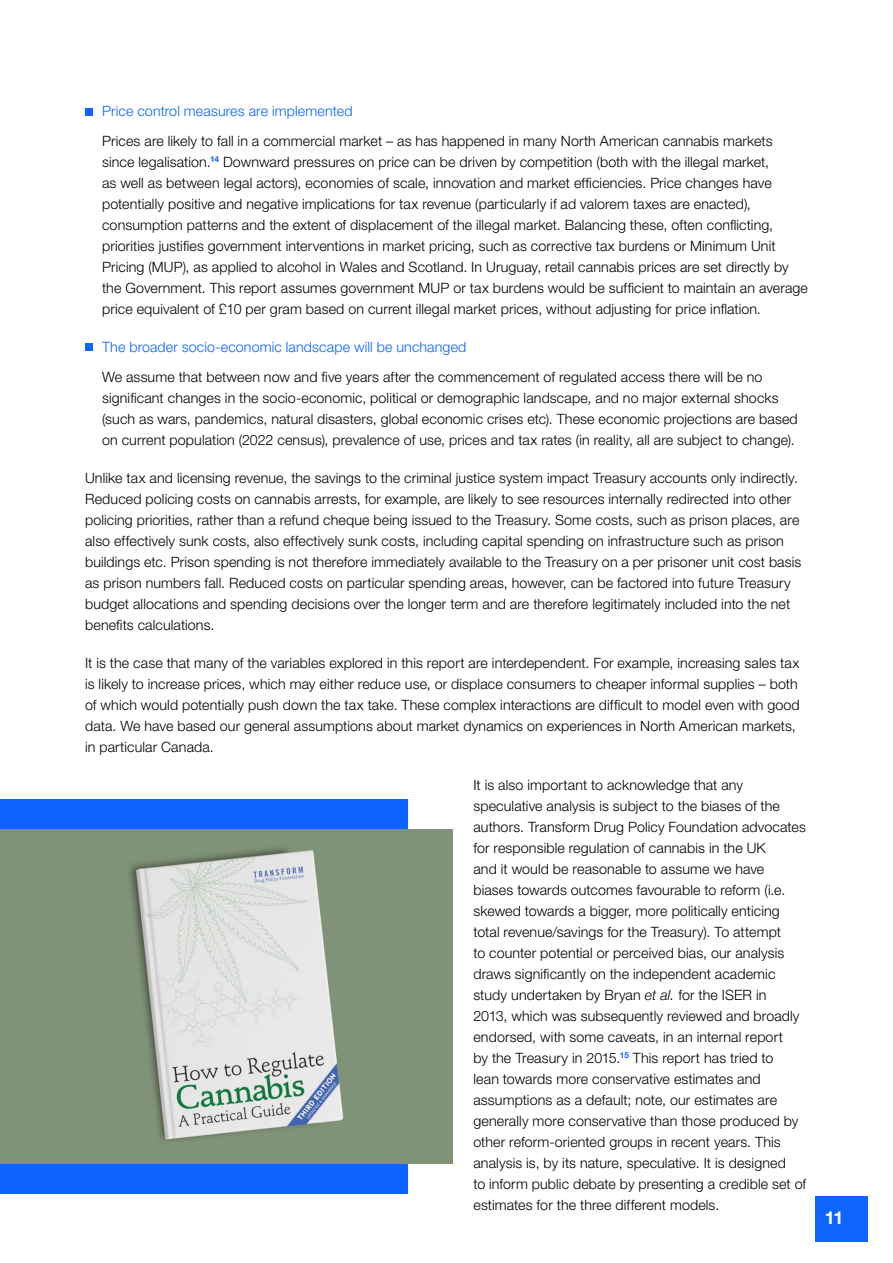
<style>
.page{position:relative;width:893px;height:1263px;background:#fff}
.page>*{position:absolute;margin:0;border:0;box-sizing:border-box;transform-origin:0 0}
.t1{font:700 18px "Helvetica Neue LT Std";color:#fff}
.t2{font:300 14.25px/21px "Helvetica Neue LT Std";letter-spacing:.01em;color:#000}
.t3{font:300 14.25px "Helvetica Neue LT Std";letter-spacing:.01em;color:#0d63ff}
.s1{font-family:"Helvetica Neue";font-style:italic}
</style>
<div class="page">
<div style="left:815px;top:1196px;width:52px;height:46px;background:#0d64ff"></div>
<div style="left:0;top:799px;width:408px;height:394px;background:#0d63ff"></div>
<div style="left:85px;top:343px;width:7px;height:7px;background:#0d64ff"></div>
<img style="left:0;top:829px;width:452px;height:335px">
<div style="left:85px;top:108px;width:7px;height:7px;background:#0d64ff"></div>
<p class="t3" style="left:102px;top:103px;width:252px">Price control measures are implemented</p>
<p class="t2" style="left:102px;top:130px;width:707px">Prices are likely to fall in a commercial market – as has happened in many North American cannabis markets since legalisation.<sup>14</sup> Downward pressures on price can be driven by competition (both with the illegal market,<br>as well as between legal actors), economies of scale, innovation and market efficiencies. Price changes have potentially positive and negative implications for tax revenue (particularly if ad valorem taxes are enacted), consumption patterns and the extent of displacement of the illegal market. Balancing these, often conflicting, priorities justifies government interventions in market pricing, such as corrective tax burdens or Minimum Unit Pricing (MUP), as applied to alcohol in Wales and Scotland. In Uruguay, retail cannabis prices are set directly by the Government. This report assumes government MUP or tax burdens would be sufficient to maintain an average price equivalent of £10 per gram based on current illegal market prices, without adjusting for price inflation.</p>
<p class="t3" style="left:102px;top:338px;width:366px">The broader socio-economic landscape will be unchanged</p>
<p class="t2" style="left:102px;top:366px;width:697px">We assume that between now and five years after the commencement of regulated access there will be no significant changes in the socio-economic, political or demographic landscape, and no major external shocks (such as wars, pandemics, natural disasters, global economic crises etc). These economic projections are based on current population (2022 census), prevalence of use, prices and tax rates (in reality, all are subject to change).</p>
<p class="t2" style="left:85px;top:467px;width:718px">Unlike tax and licensing revenue, the savings to the criminal justice system impact Treasury accounts only indirectly.<br>Reduced policing costs on cannabis arrests, for example, are likely to see resources internally redirected into other policing priorities, rather than a refund cheque being issued to the Treasury. Some costs, such as prison places, are also effectively sunk costs, also effectively sunk costs, including capital spending on infrastructure such as prison buildings etc. Prison spending is not therefore immediately available to the Treasury on a per prisoner unit cost basis as prison numbers fall. Reduced costs on particular spending areas, however, can be factored into future Treasury budget allocations and spending decisions over the longer term and are therefore legitimately included into the net benefits calculations.</p>
<p class="t2" style="left:85px;top:652px;width:716px">It is the case that many of the variables explored in this report are interdependent. For example, increasing sales tax is likely to increase prices, which may either reduce use, or displace consumers to cheaper informal supplies – both of which would potentially push down the tax take. These complex interactions are difficult to model even with good data. We have based our general assumptions about market dynamics on experiences in North American markets, in particular Canada.</p>
<p class="t2" style="left:473px;top:774px;width:334px">It is also important to acknowledge that any speculative analysis is subject to the biases of the authors. Transform Drug Policy Foundation advocates for responsible regulation of cannabis in the UK<br>and it would be reasonable to assume we have biases towards outcomes favourable to reform (i.e. skewed towards a bigger, more politically enticing total revenue/savings for the Treasury). To attempt<br>to counter potential or perceived bias, our analysis draws significantly on the independent academic study undertaken by Bryan <span class="s1">et al.</span> for the ISER in<br>2013, which was subsequently reviewed and broadly endorsed, with some caveats, in an internal report<br>by the Treasury in 2015.<sup>15</sup> This report has tried to<br>lean towards more conservative estimates and assumptions as a default; note, our estimates are generally more conservative than those produced by other reform-oriented groups in recent years. This analysis is, by its nature, speculative. It is designed<br>to inform public debate by presenting a credible set of estimates for the three different models.</p>
<p class="t1" style="left:825px;top:1206px;width:20px">11</p>
</div>
